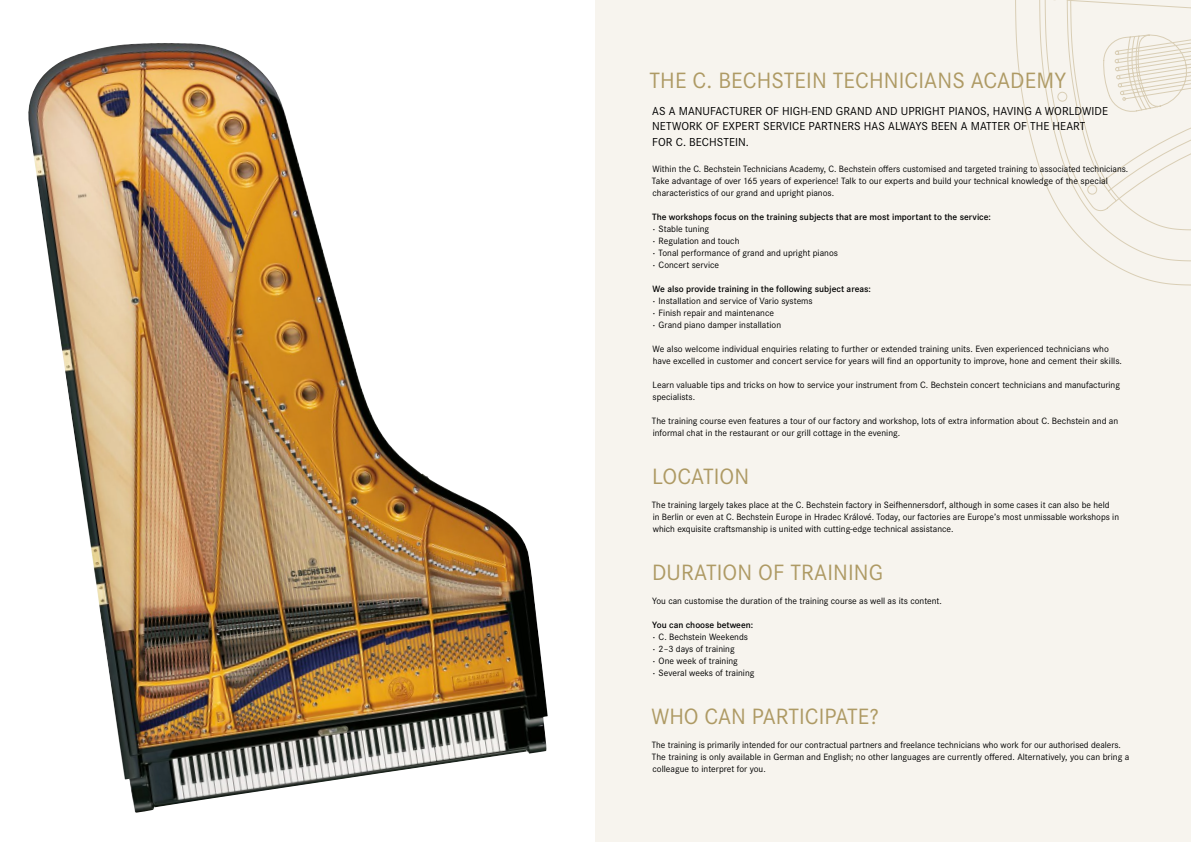
<style>
.page{position:relative;width:1191px;height:842px;background:#fff}
.page>*{position:absolute;margin:0;border:0;box-sizing:border-box;transform-origin:0 0}
.t1{font:23px "Corporate S Pro";letter-spacing:.005em;color:#ae9a64}
.t2{font:12px/15.4px "Corporate S Pro";letter-spacing:.005em;color:#000}
.t3{font:9.5px/12px "Corporate S Pro";color:#000}
.t4{font:600 9.5px "Corporate S Pro";color:#000}
.s1{font-weight:600}
</style>
<div class="page">
<div style="left:595px;top:0;width:596px;height:842px;background:#f7f4ee"></div>
<svg style="left:1015px;top:0;width:176px;height:285px"></svg>
<img style="left:28px;top:43px;width:520px;height:770px">
<p class="t1" style="left:649px;top:64px;width:418px">THE C. BECHSTEIN TECHNICIANS ACADEMY</p>
<p class="t2" style="left:652px;top:102px;width:457px">AS A MANUFACTURER OF HIGH-END GRAND AND UPRIGHT PIANOS, HAVING A WORLDWIDE<br>NETWORK OF EXPERT SERVICE PARTNERS HAS ALWAYS BEEN A MATTER OF THE HEART<br>FOR C. BECHSTEIN.</p>
<p class="t3" style="left:652px;top:163px;width:478px">Within the C. Bechstein Technicians Academy, C. Bechstein offers customised and targeted training to associated technicians.<br>Take advantage of over 165 years of experience! Talk to our experts and build your technical knowledge of the special characteristics of our grand and upright pianos.</p>
<p class="t4" style="left:652px;top:210px;width:340px">The workshops focus on the training subjects that are most important to the service:</p>
<p class="t3" style="left:652px;top:223px;width:58px"><span class="s1">·</span> Stable tuning</p>
<p class="t3" style="left:652px;top:235px;width:88px"><span class="s1">·</span> Regulation and touch</p>
<p class="t3" style="left:652px;top:247px;width:187px"><span class="s1">·</span> Tonal performance of grand and upright pianos</p>
<p class="t3" style="left:652px;top:259px;width:68px"><span class="s1">·</span> Concert service</p>
<p class="t4" style="left:652px;top:282px;width:220px">We also provide training in the following subject areas:</p>
<p class="t3" style="left:652px;top:295px;width:161px"><span class="s1">·</span> Installation and service of Vario systems</p>
<p class="t3" style="left:652px;top:307px;width:123px"><span class="s1">·</span> Finish repair and maintenance</p>
<p class="t3" style="left:652px;top:319px;width:130px"><span class="s1">·</span> Grand piano damper installation</p>
<p class="t3" style="left:652px;top:343px;width:471px">We also welcome individual enquiries relating to further or extended training units. Even experienced technicians who have excelled in customer and concert service for years will find an opportunity to improve, hone and cement their skills.</p>
<p class="t3" style="left:652px;top:379px;width:469px">Learn valuable tips and tricks on how to service your instrument from C. Bechstein concert technicians and manufacturing specialists.</p>
<p class="t3" style="left:652px;top:415px;width:468px">The training course even features a tour of our factory and workshop, lots of extra information about C. Bechstein and an informal chat in the restaurant or our grill cottage in the evening.</p>
<p class="t1" style="left:652px;top:460px;width:99px">LOCATION</p>
<p class="t3" style="left:652px;top:499px;width:469px">The training largely takes place at the C. Bechstein factory in Seifhennersdorf, although in some cases it can also be held<br>in Berlin or even at C. Bechstein Europe in Hradec Králové. Today, our factories are Europe’s most unmissable workshops in which exquisite craftsmanship is united with cutting-edge technical assistance.</p>
<p class="t1" style="left:652px;top:556px;width:232px">DURATION OF TRAINING</p>
<p class="t3" style="left:652px;top:595px;width:291px">You can customise the duration of the training course as well as its content.</p>
<p class="t4" style="left:652px;top:618px;width:102px">You can choose between:</p>
<p class="t3" style="left:652px;top:631px;width:97px"><span class="s1">·</span> C. Bechstein Weekends</p>
<p class="t3" style="left:652px;top:643px;width:83px"><span class="s1">·</span> 2–3 days of training</p>
<p class="t3" style="left:652px;top:655px;width:87px"><span class="s1">·</span> One week of training</p>
<p class="t3" style="left:652px;top:667px;width:103px"><span class="s1">·</span> Several weeks of training</p>
<p class="t1" style="left:651px;top:700px;width:229px">WHO CAN PARTICIPATE?</p>
<p class="t3" style="left:652px;top:739px;width:479px">The training is primarily intended for our contractual partners and freelance technicians who work for our authorised dealers.<br>The training is only available in German and English; no other languages are currently offered. Alternatively, you can bring a colleague to interpret for you.</p>
</div>
